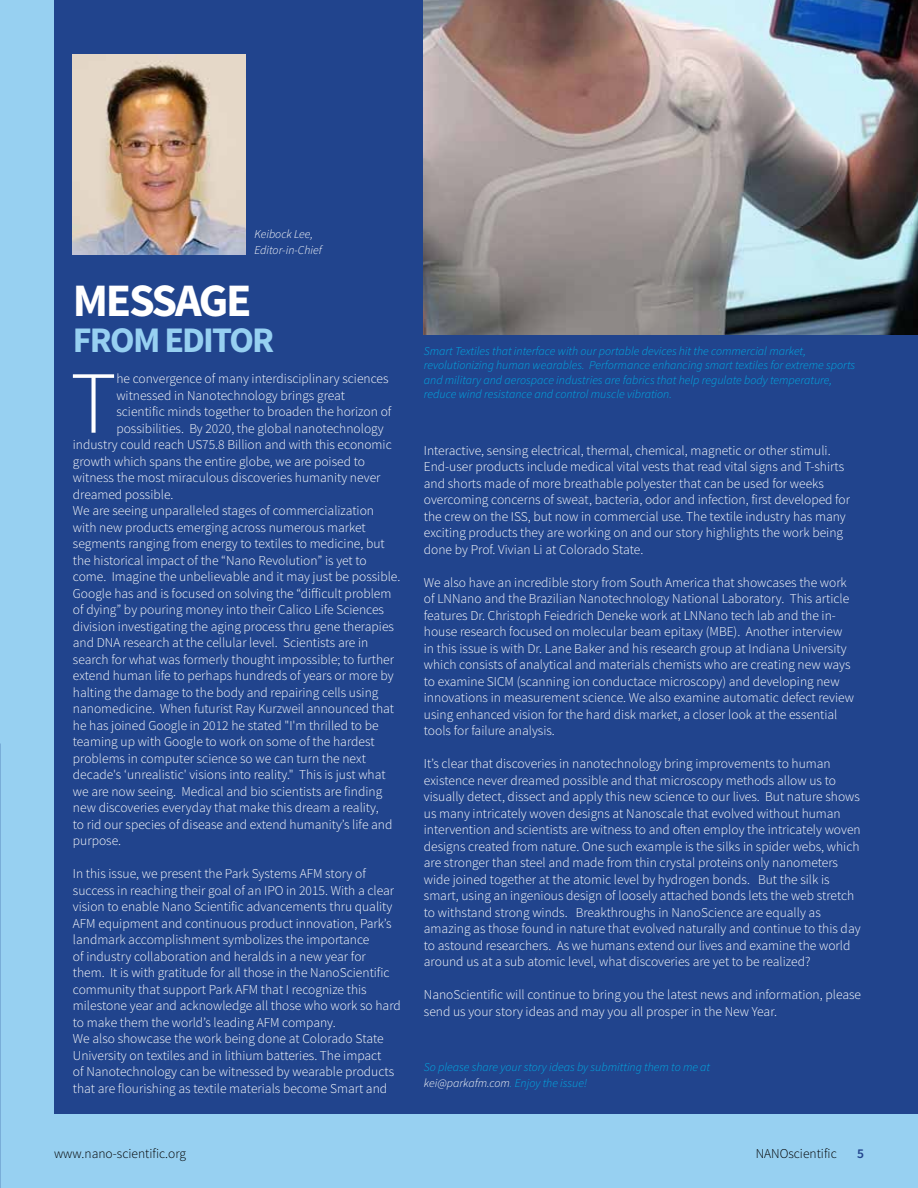
<style>
.page{position:relative;width:918px;height:1188px;background:#97d0f1}
.page>*{position:absolute;margin:0;border:0;box-sizing:border-box;transform-origin:0 0}
.t1{font:300 88.65px "Source Sans Pro";color:#fff}
.t2{font:700 46.5px "Source Sans Pro";letter-spacing:-.05em;color:#fff}
.t3{font:700 36px "Source Sans Pro";letter-spacing:-.05em;color:#97d0f1}
.t4{font:300 13.5px/16.5px "Source Sans Pro";color:#fff}
.t5{font:300 13.5px "Source Sans Pro";color:#000}
.t6{font:600 13.5px "Source Sans Pro";color:#21448d}
.t7{font:italic 300 12px/14.4px "Source Sans Pro";color:#00aee6}
.t8{font:italic 300 12px/16.5px "Source Sans Pro";color:#fff}
.s1{color:#fff}
</style>
<div class="page">
<div style="left:54px;top:0;width:864px;height:1114px;background:#21448d"></div>
<img style="left:73px;top:54px;width:173px;height:200px">
<img style="left:424px;top:0;width:494px;height:335px">
<p class="t8" style="left:254px;top:225px;width:69px">Keibock Lee,<br>Editor-in-Chief</p>
<h2 class="t2" style="left:73px;top:271px;width:180px">MESSAGE</h2>
<h3 class="t3" style="left:73px;top:317px;width:203px">FROM EDITOR</h3>
<h1 class="t1" style="left:71px;top:349px;width:47px">T</h1>
<p class="t4" style="left:116px;top:371px;width:274px">he convergence of many interdisciplinary sciences</p>
<p class="t4" style="left:116px;top:387px;width:230px">witnessed in Nanotechnology brings great</p>
<p class="t4" style="left:116px;top:404px;width:277px">scientific minds together to broaden the horizon of</p>
<p class="t4" style="left:116px;top:420px;width:269px">possibilities. By 2020, the global nanotechnology</p>
<p class="t4" style="left:73px;top:437px;width:320px">industry could reach US75.8 Billion and with this economic</p>
<p class="t4" style="left:73px;top:453px;width:294px">growth which spans the entire globe, we are poised to</p>
<p class="t4" style="left:73px;top:470px;width:309px">witness the most miraculous discoveries humanity never</p>
<p class="t4" style="left:73px;top:486px;width:102px">dreamed possible.</p>
<p class="t4" style="left:73px;top:503px;width:303px">We are seeing unparalleled stages of commercialization</p>
<p class="t4" style="left:73px;top:519px;width:294px">with new products emerging across numerous market</p>
<p class="t4" style="left:73px;top:536px;width:313px">segments ranging from energy to textiles to medicine, but</p>
<p class="t4" style="left:73px;top:552px;width:295px">the historical impact of the “Nano Revolution” is yet to</p>
<p class="t4" style="left:73px;top:569px;width:329px">come. Imagine the unbelievable and it may just be possible.</p>
<p class="t4" style="left:73px;top:585px;width:320px">Google has and is focused on solving the “difficult problem</p>
<p class="t4" style="left:73px;top:602px;width:313px">of dying” by pouring money into their Calico Life Sciences</p>
<p class="t4" style="left:73px;top:618px;width:323px">division investigating the aging process thru gene therapies</p>
<p class="t4" style="left:73px;top:635px;width:297px">and DNA research at the cellular level. Scientists are in</p>
<p class="t4" style="left:73px;top:651px;width:323px">search for what was formerly thought impossible; to further</p>
<p class="t4" style="left:73px;top:668px;width:322px">extend human life to perhaps hundreds of years or more by</p>
<p class="t4" style="left:73px;top:684px;width:307px">halting the damage to the body and repairing cells using</p>
<p class="t4" style="left:73px;top:700px;width:323px">nanomedicine. When futurist Ray Kurzweil announced that</p>
<p class="t4" style="left:73px;top:717px;width:307px">he has joined Google in 2012 he stated "I'm thrilled to be</p>
<p class="t4" style="left:73px;top:733px;width:303px">teaming up with Google to work on some of the hardest</p>
<p class="t4" style="left:73px;top:750px;width:294px">problems in computer science so we can turn the next</p>
<p class="t4" style="left:73px;top:766px;width:314px">decade's ‘unrealistic' visions into reality." This is just what</p>
<p class="t4" style="left:73px;top:783px;width:311px">we are now seeing. Medical and bio scientists are finding</p>
<p class="t4" style="left:73px;top:799px;width:307px">new discoveries everyday that make this dream a reality,</p>
<p class="t4" style="left:73px;top:816px;width:321px">to rid our species of disease and extend humanity’s life and</p>
<p class="t4" style="left:73px;top:832px;width:50px">purpose.</p>
<p class="t4" style="left:73px;top:865px;width:329px">In this issue, we present the Park Systems AFM story of success in reaching their goal of an IPO in 2015. With a clear vision to enable Nano Scientific advancements thru quality AFM equipment and continuous product innovation, Park’s landmark accomplishment symbolizes the importance<br>of industry collaboration and heralds in a new year for them. It is with gratitude for all those in the NanoScientific community that support Park AFM that I recognize this milestone year and acknowledge all those who work so hard to make them the world’s leading AFM company.<br>We also showcase the work being done at Colorado State University on textiles and in lithium batteries. The impact<br>of Nanotechnology can be witnessed by wearable products that are flourishing as textile materials become Smart and</p>
<p class="t7" style="left:424px;top:344px;width:433px">Smart Textiles that interface with our portable devices hit the commercial market, revolutionizing human wearables. Performance enhancing smart textiles for extreme sports and military and aerospace industries are fabrics that help regulate body temperature, reduce wind resistance and control muscle vibration.</p>
<p class="t4" style="left:424px;top:442px;width:428px">Interactive, sensing electrical, thermal, chemical, magnetic or other stimuli.<br>End-user products include medical vital vests that read vital signs and T-shirts and shorts made of more breathable polyester that can be used for weeks overcoming concerns of sweat, bacteria, odor and infection, first developed for the crew on the ISS, but now in commercial use. The textile industry has many exciting products they are working on and our story highlights the work being done by Prof. Vivian Li at Colorado State.</p>
<p class="t4" style="left:424px;top:574px;width:432px">We also have an incredible story from South America that showcases the work of LNNano and the Brazilian Nanotechnology National Laboratory. This article features Dr. Christoph Feiedrich Deneke work at LNNano tech lab and the in&shy;house research focused on molecular beam epitaxy (MBE). Another interview in this issue is with Dr. Lane Baker and his research group at Indiana University which consists of analytical and materials chemists who are creating new ways to examine SICM (scanning ion conductace microscopy) and developing new innovations in measurement science. We also examine automatic defect review using enhanced vision for the hard disk market, a closer look at the essential tools for failure analysis.</p>
<p class="t4" style="left:424px;top:756px;width:438px">It’s clear that discoveries in nanotechnology bring improvements to human existence never dreamed possible and that microscopy methods allow us to visually detect, dissect and apply this new science to our lives. But nature shows us many intricately woven designs at Nanoscale that evolved without human intervention and scientists are witness to and often employ the intricately woven designs created from nature. One such example is the silks in spider webs, which are stronger than steel and made from thin crystal proteins only nanometers wide joined together at the atomic level by hydrogen bonds. But the silk is smart, using an ingenious design of loosely attached bonds lets the web stretch to withstand strong winds. Breakthroughs in NanoScience are equally as amazing as those found in nature that evolved naturally and continue to this day to astound researchers. As we humans extend our lives and examine the world around us at a sub atomic level, what discoveries are yet to be realized?</p>
<p class="t4" style="left:424px;top:987px;width:439px">NanoScientific will continue to bring you the latest news and information, please send us your story ideas and may you all prosper in the New Year.</p>
<p class="t7" style="left:424px;top:1059px;width:288px;line-height:16.5px">So please share your story ideas by submitting them to me at <span class="s1">kei@parkafm.com</span>. Enjoy the issue!</p>
<p class="t5" style="left:54px;top:1145px;width:134px">www.nano-scientific.org</p>
<p class="t5" style="left:756px;top:1145px;width:83px">NANOscientific</p>
<p class="t6" style="left:857px;top:1145px;width:8px">5</p>
</div>
